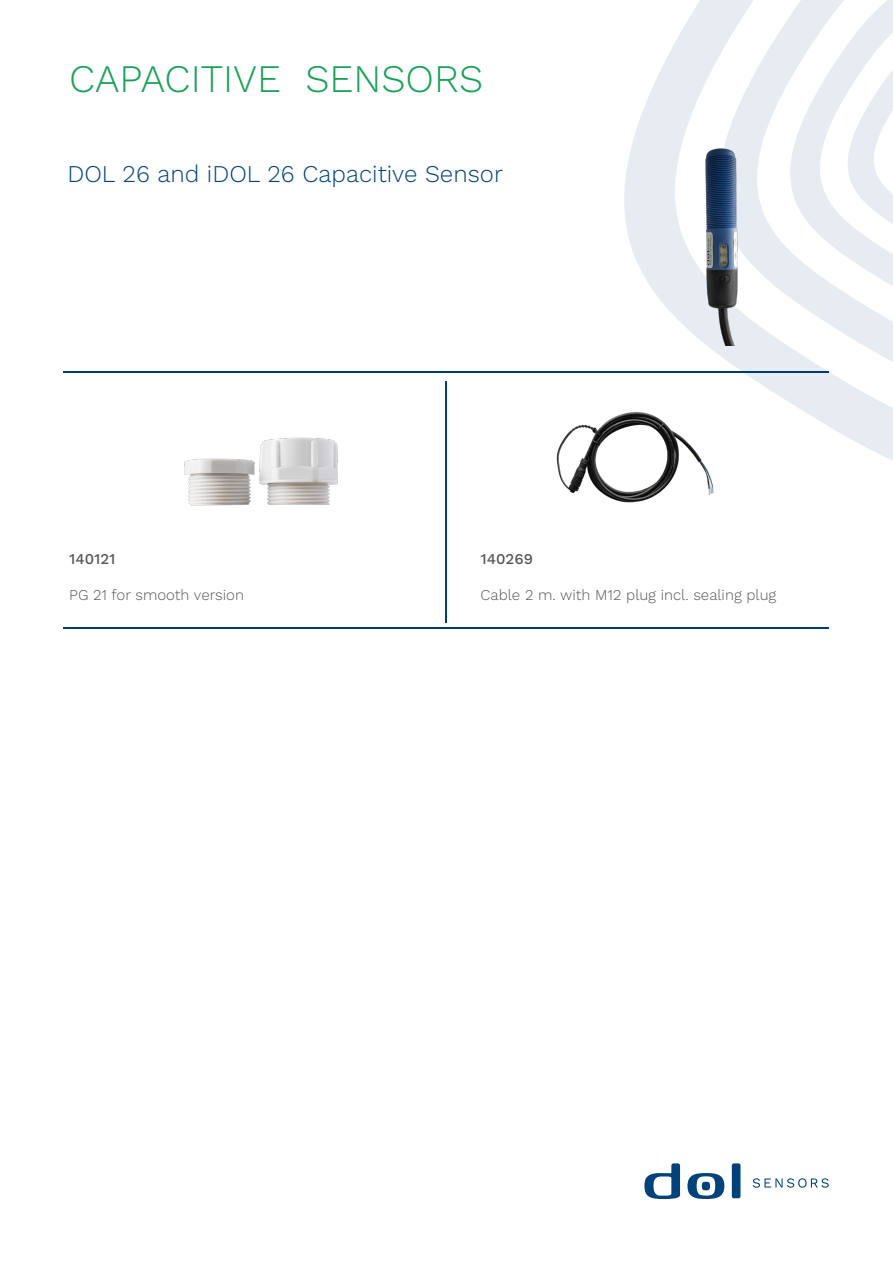
<style>
.page{position:relative;width:893px;height:1263px;background:#fff}
.page>*{position:absolute;margin:0;border:0;box-sizing:border-box;transform-origin:0 0}
.t1{font:300 39px "Work Sans";color:#19a158}
.t2{font:300 24px "Work Sans";color:#004279}
.t3{font:300 15px "Work Sans";color:#545557}
.t4{font:500 15px "Work Sans";color:#545557}
</style>
<div class="page">
<hr style="left:63px;top:626px;width:765px;height:2px;background:#003c71">
<hr style="left:445px;top:381px;width:1px;height:241px;background:#003c71">
<hr style="left:63px;top:371px;width:765px;height:2px;background:#003c71">
<svg style="left:753px;top:1178px;width:76px;height:10px"></svg>
<svg style="left:644px;top:1163px;width:36px;height:36px"></svg>
<svg style="left:687px;top:1173px;width:37px;height:26px"></svg>
<div style="left:702px;top:1182px;width:8px;height:8px;background:#004279;border-radius:50%"></div>
<div style="left:732px;top:1163px;width:8px;height:35px;background:#004279;border-radius:2px"></div>
<svg style="left:634px;top:56px;width:259px;height:404px"></svg>
<svg style="left:668px;top:0;width:225px;height:431px"></svg>
<svg style="left:755px;top:0;width:138px;height:345px;fill:#e6ecf1"></svg>
<svg style="left:825px;top:24px;width:68px;height:252px"></svg>
<img style="left:624px;top:139px;width:203px;height:206px">
<img style="left:184px;top:437px;width:154px;height:69px">
<img style="left:556px;top:378px;width:160px;height:125px">
<p class="t1" style="left:69px;top:56px;width:416px">CAPACITIVE SENSORS</p>
<p class="t2" style="left:68px;top:159px;width:437px">DOL 26 and iDOL 26 Capacitive Sensor</p>
<p class="t4" style="left:69px;top:550px;width:48px">140121</p>
<p class="t3" style="left:69px;top:586px;width:176px">PG 21 for smooth version</p>
<p class="t4" style="left:481px;top:550px;width:54px">140269</p>
<p class="t3" style="left:481px;top:586px;width:297px">Cable 2 m. with M12 plug incl. sealing plug</p>
</div>
